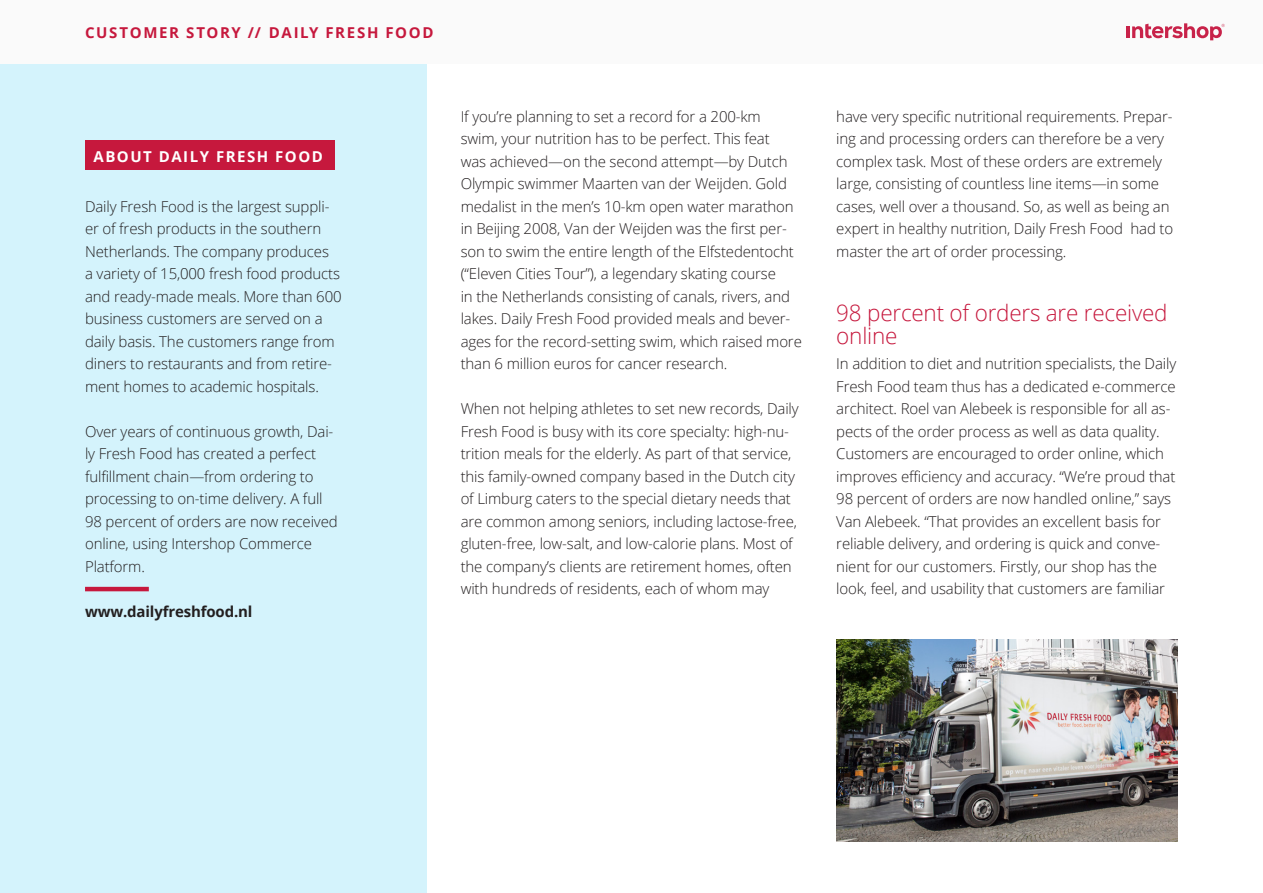
<style>
.page{position:relative;width:1263px;height:893px;background:#fff}
.page>*{position:absolute;margin:0;border:0;box-sizing:border-box;transform-origin:0 0}
.t1{font:300 22.5px/22.5px "Open Sans";letter-spacing:-.01em;color:#c6183d}
.t2{font:300 15px/22.5px "Open Sans";letter-spacing:-.01em;color:#231f20}
.t3{font:700 15px "Open Sans";letter-spacing:.11em;color:#c6183d}
.t4{font:700 15px "Open Sans";letter-spacing:-.01em;color:#231f20}
.t5{font:700 15px "Open Sans";letter-spacing:.1em;color:#fff}
</style>
<div class="page">
<div style="left:0;top:64px;width:427px;height:829px;background:#d4f3fc"></div>
<img style="left:836px;top:639px;width:342px;height:203px">
<div style="left:85px;top:140px;width:249px;height:30px;background:#c6183d"></div>
<hr style="left:85px;top:587px;width:64px;height:4px;background:#c6183d">
<div style="left:0;top:0;width:1263px;height:64px;background:#fafafa"></div>
<hr style="left:1126px;top:26px;width:4px;height:12px;background:#c82249">
<svg style="left:1132px;top:23px;width:93px;height:17px"></svg>
<p class="t3" style="left:85px;top:22px;width:350px">CUSTOMER STORY // DAILY FRESH FOOD</p>
<p class="t5" style="left:94px;top:146px;width:231px">ABOUT DAILY FRESH FOOD</p>
<p class="t2" style="left:85px;top:194px;width:258px">Daily Fresh Food is the largest suppli&shy;er of fresh products in the southern Netherlands. The company produces<br>a variety of 15,000 fresh food products and ready-made meals. More than 600 business customers are served on a daily basis. The customers range from diners to restaurants and from retire&shy;ment homes to academic hospitals.</p>
<p class="t2" style="left:85px;top:419px;width:254px">Over years of continuous growth, Dai&shy;ly Fresh Food has created a perfect fulfillment chain—from ordering to processing to on-time delivery. A full<br>98 percent of orders are now received online, using Intershop Commerce<br>Platform.</p>
<p class="t4" style="left:85px;top:600px;width:169px">www.dailyfreshfood.nl</p>
<p class="t2" style="left:461px;top:104px;width:343px">If you’re planning to set a record for a 200-km<br>swim, your nutrition has to be perfect. This feat<br>was achieved—on the second attempt—by Dutch Olympic swimmer Maarten van der Weijden. Gold medalist in the men’s 10-km open water marathon in Beijing 2008, Van der Weijden was the first per&shy;son to swim the entire length of the Elfstedentocht (“Eleven Cities Tour”), a legendary skating course<br>in the Netherlands consisting of canals, rivers, and lakes. Daily Fresh Food provided meals and bever&shy;ages for the record-setting swim, which raised more than 6 million euros for cancer research.</p>
<p class="t2" style="left:461px;top:397px;width:340px">When not helping athletes to set new records, Daily Fresh Food is busy with its core specialty: high-nu&shy;trition meals for the elderly. As part of that service, this family-owned company based in the Dutch city of Limburg caters to the special dietary needs that are common among seniors, including lactose-free, gluten-free, low-salt, and low-calorie plans. Most of the company’s clients are retirement homes, often with hundreds of residents, each of whom may</p>
<p class="t2" style="left:836px;top:104px;width:338px">have very specific nutritional requirements. Prepar&shy;ing and processing orders can therefore be a very complex task. Most of these orders are extremely large, consisting of countless line items—in some cases, well over a thousand. So, as well as being an expert in healthy nutrition, Daily Fresh Food had to master the art of order processing.</p>
<h1 class="t1" style="left:836px;top:301px;width:333px">98 percent of orders are received online</h1>
<p class="t2" style="left:836px;top:352px;width:341px">In addition to diet and nutrition specialists, the Daily Fresh Food team thus has a dedicated e-commerce architect. Roel van Alebeek is responsible for all as&shy;pects of the order process as well as data quality.<br>Customers are encouraged to order online, which improves efficiency and accuracy. “We’re proud that 98 percent of orders are now handled online,” says Van Alebeek. “That provides an excellent basis for reliable delivery, and ordering is quick and conve&shy;nient for our customers. Firstly, our shop has the look, feel, and usability that customers are familiar</p>
</div>
